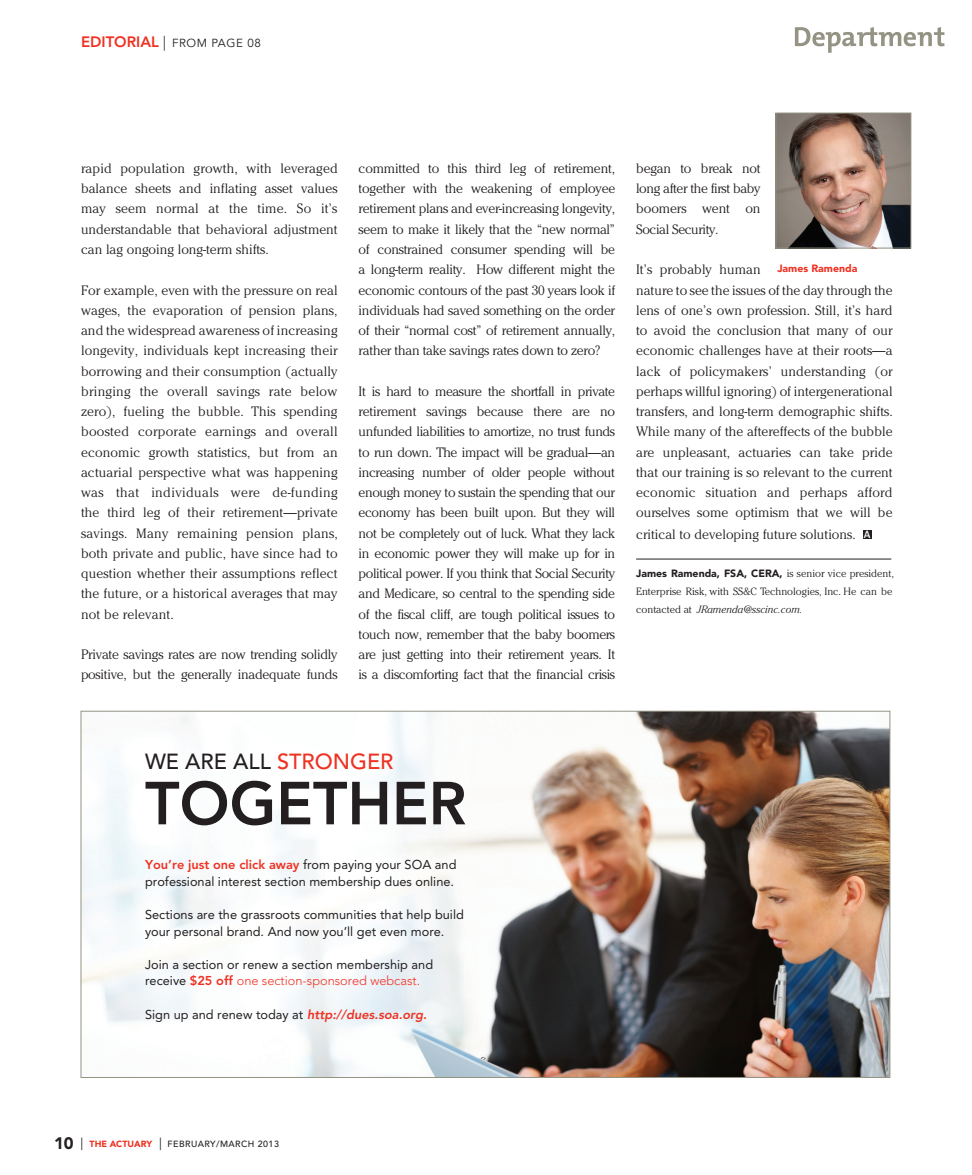
<style>
.page{position:relative;width:972px;height:1175px;background:#fff}
.page>*{position:absolute;margin:0;border:0;box-sizing:border-box;transform-origin:0 0}
.t1{font:800 60px "Avenir";color:#231f20}
.t2{font:500 21.75px "Avenir";color:#231f20}
.t3{font:300 13.5px/20.2px "Cheltenham Std";color:#231f20;text-align:justify}
.t4{font:300 13.5px/20.2px "Cheltenham Std";letter-spacing:-.02em;color:#231f20}
.t5{font:12.75px/16.6px "Avenir";color:#231f20}
.t6{font:11.7px "Avenir LT Std";letter-spacing:.05em;color:#231f20}
.t7{font:300 10.5px/18px "Cheltenham Std";color:#231f20}
.t8{font:900 10.5px "Avenir";color:#231f20}
.t9{font:900 10.5px "Avenir";color:#ef3122}
.t10{font:500 8.85px "Avenir LT Std";letter-spacing:.05em;color:#231f20}
.s1{font-weight:800;font-size:15px;color:#ef3122}
.s2{font-weight:300;font-size:15px}
.s3{font-family:"The Mix B6";font-weight:600;font-size:10.8px;color:#fff}
.s4{font-family:"Cheltenham Std";font-weight:300}
.s5{font-style:italic}
.s6{color:#ef3122}
.s7{font-weight:800;color:#ef3122}
.s8{font-weight:300;color:#ef3122}
.s9{font-weight:800;font-style:italic;color:#ef3122}
.s10{font-weight:900;font-size:16.65px}
.s11{font-family:"Avenir";font-weight:400;font-size:12.6px}
.s12{font-weight:900;color:#ef3122}
</style>
<div class="page">
<img style="left:83px;top:713px;width:805px;height:362px">
<img style="left:778px;top:115px;width:131px;height:131px">
<div style="left:776px;top:113px;width:135px;height:135px;border:1px solid #959383"></div>
<div style="left:863px;top:530px;width:9px;height:9px;background:#231f20"></div>
<hr style="left:636px;top:559px;width:255px;height:1px;background:#231f20">
<svg style="left:795px;top:27px;width:150px;height:26px"></svg>
<p class="t6" style="left:81px;top:36px;width:181px"><span class="s1">EDITORIAL</span> <span class="s2">|</span> FROM PAGE 08</p>
<p class="t3" style="left:81px;top:158px;width:258px">rapid population growth, with leveraged balance sheets and inflating asset values may seem normal at the time. So it’s understandable that behavioral adjustment can lag ongoing long-term shifts.</p>
<p class="t3" style="left:81px;top:280px;width:258px">For example, even with the pressure on real wages, the evaporation of pension plans, and the widespread awareness of increasing longevity, individuals kept increasing their borrowing and their consumption (actually bringing the overall savings rate below zero), fueling the bubble. This spending boosted corporate earnings and overall economic growth statistics, but from an actuarial perspective what was happening was that individuals were de-funding the third leg of their retirement—private savings. Many remaining pension plans, both private and public, have since had to question whether their assumptions reflect the future, or a historical averages that may not be relevant.</p>
<p class="t4" style="left:81px;top:644px;width:258px">Private savings rates are now trending solidly positive, but the generally inadequate funds</p>
<p class="t3" style="left:359px;top:158px;width:258px">committed to this third leg of retirement, together with the weakening of employee retirement plans and ever-increasing longevity, seem to make it likely that the “new normal” of constrained consumer spending will be a long-term reality. How different might the economic contours of the past 30 years look if individuals had saved something on the order of their “normal cost” of retirement annually, rather than take savings rates down to zero?</p>
<p class="t3" style="left:359px;top:381px;width:258px">It is hard to measure the shortfall in private retirement savings because there are no unfunded liabilities to amortize, no trust funds to run down. The impact will be gradual—an increasing number of older people without enough money to sustain the spending that our economy has been built upon. But they will not be completely out of luck. What they lack in economic power they will make up for in political power. If you think that Social Security and Medicare, so central to the spending side of the fiscal cliff, are tough political issues to touch now, remember that the baby boomers are just getting into their retirement years. It is a discomforting fact that the financial crisis</p>
<p class="t3" style="left:636px;top:158px;width:126px">began to break not long after the first baby boomers went on Social Security.</p>
<p class="t3" style="left:636px;top:259px;width:258px;text-align:left">It’s probably human<br>nature to see the issues of the day through the lens of one’s own profession. Still, it’s hard to avoid the conclusion that many of our economic challenges have at their roots—a lack of policymakers’ understanding (or perhaps willful ignoring) of intergenerational transfers, and long-term demographic shifts.<br>While many of the aftereffects of the bubble are unpleasant, actuaries can take pride that our training is so relevant to the current economic situation and perhaps afford ourselves some optimism that we will be</p>
<p class="t3" style="left:636px;top:524px;width:236px">critical to developing future solutions. <span class="s3">A</span></p>
<p class="t8" style="left:636px;top:567px;width:259px">James Ramenda, FSA, CERA, <span class="s4">is senior vice president,</span></p>
<p class="t7" style="left:636px;top:582px;width:258px">Enterprise Risk, with SS&amp;C Technologies, Inc. He can be contacted at <span class="s5">JRamenda@sscinc.com.</span></p>
<p class="t9" style="left:777px;top:262px;width:81px">James Ramenda</p>
<h2 class="t2" style="left:145px;top:749px;width:250px">WE ARE ALL <span class="s6">STRONGER</span></h2>
<h1 class="t1" style="left:145px;top:768px;width:323px">TOGETHER</h1>
<p class="t5" style="left:145px;top:856px;width:313px"><span class="s7">You’re just one click away</span> from paying your SOA and professional interest section membership dues online.</p>
<p class="t5" style="left:145px;top:906px;width:320px">Sections are the grassroots communities that help build your personal brand. And now you’ll get even more.</p>
<p class="t5" style="left:145px;top:956px;width:290px">Join a section or renew a section membership and receive <span class="s7">$25 off</span> <span class="s8">one section-sponsored webcast.</span></p>
<p class="t5" style="left:145px;top:1005px;width:284px">Sign up and renew today at <span class="s9">http://dues.soa.org.</span></p>
<p class="t10" style="left:54px;top:1139px;width:227px"><span class="s10">10</span> <span class="s11">|</span> <span class="s12">THE ACTUARY</span> <span class="s11">|</span> FEBRUARY/MARCH 2013</p>
</div>
